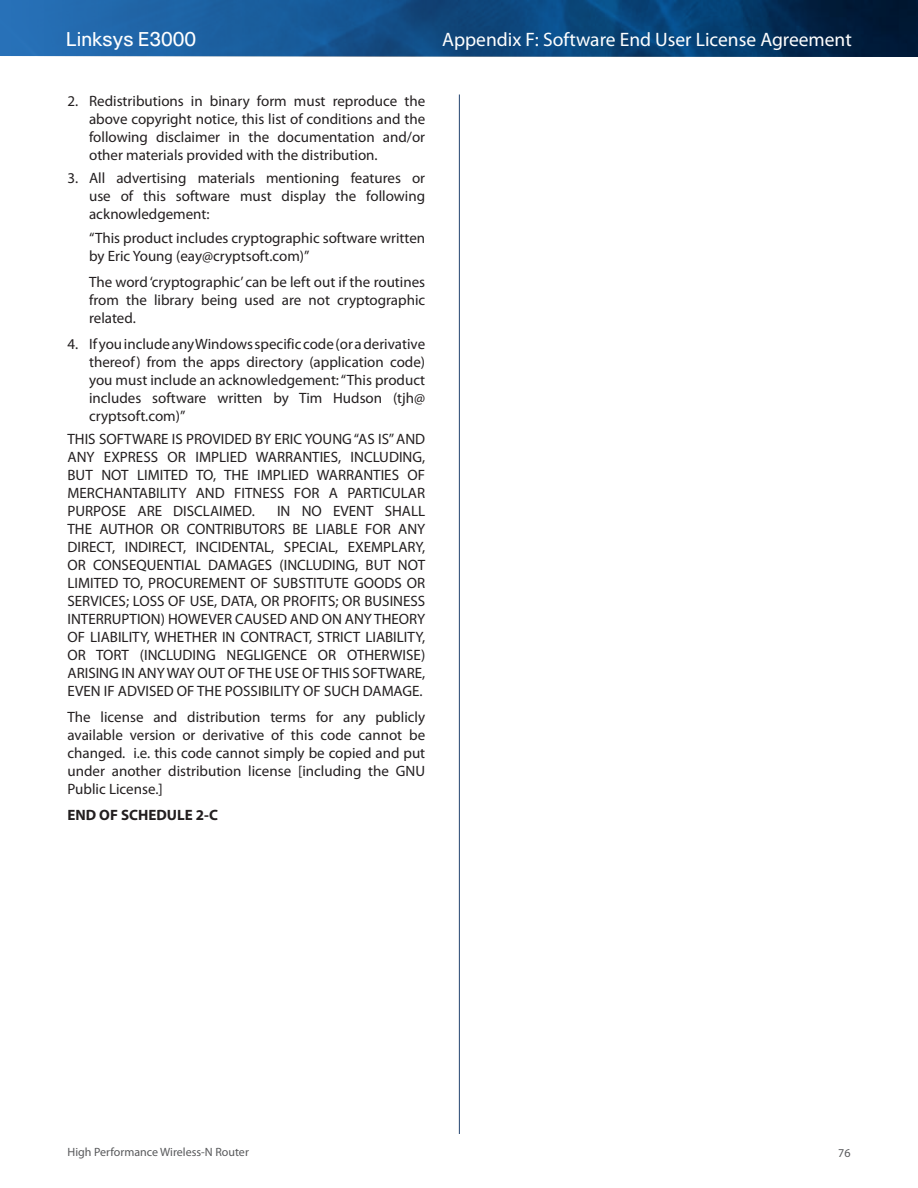
<style>
.page{position:relative;width:918px;height:1188px;background:#fff}
.page>*{position:absolute;margin:0;border:0;box-sizing:border-box;transform-origin:0 0}
.t1{font:19.5px "Myriad Pro";color:#fff}
.t2{font:19.5px "Cisco";color:#fff}
.t3{font:15px/18px "Myriad Pro";color:#231f20;text-align:justify}
.t4{font:700 15px "Myriad Pro";color:#231f20}
.t5{font:12px "Myriad Pro";color:#58595b}
</style>
<div class="page">
<img style="left:0;top:0;width:918px;height:57px">
<h1 class="t2" style="left:66px;top:28px;width:132px">Linksys E3000</h1>
<h1 class="t1" style="left:442px;top:27px;width:411px">Appendix F: Software End User License Agreement</h1>
<p class="t3" style="left:89px;top:91px;width:338px;text-indent:-22px">2. Redistributions in binary form must reproduce the above copyright notice, this list of conditions and the following disclaimer in the documentation and/or other materials provided with the distribution.</p>
<p class="t3" style="left:89px;top:169px;width:338px;text-indent:-22px">3. All advertising materials mentioning features or use of this software must display the following acknowledgement:</p>
<p class="t3" style="left:89px;top:228px;width:338px">“This product includes cryptographic software written by Eric Young (eay@cryptsoft.com)”</p>
<p class="t3" style="left:89px;top:272px;width:338px">The word ‘cryptographic’ can be left out if the routines from the library being used are not cryptographic related.</p>
<p class="t3" style="left:89px;top:334px;width:338px;text-indent:-22px">4. If you include any Windows specific code (or a derivative thereof) from the apps directory (application code) you must include an acknowledgement: “This product includes software written by Tim Hudson (tjh@ cryptsoft.com)”</p>
<p class="t3" style="left:68px;top:430px;width:359px">THIS SOFTWARE IS PROVIDED BY ERIC YOUNG “AS IS’’ AND ANY EXPRESS OR IMPLIED WARRANTIES, INCLUDING, BUT NOT LIMITED TO, THE IMPLIED WARRANTIES OF MERCHANTABILITY AND FITNESS FOR A PARTICULAR PURPOSE ARE DISCLAIMED.</p>
<p class="t3" style="left:68px;top:502px;width:359px;text-indent:210px">IN NO EVENT SHALL THE AUTHOR OR CONTRIBUTORS BE LIABLE FOR ANY DIRECT, INDIRECT, INCIDENTAL, SPECIAL, EXEMPLARY, OR CONSEQUENTIAL DAMAGES (INCLUDING, BUT NOT LIMITED TO, PROCUREMENT OF SUBSTITUTE GOODS OR SERVICES; LOSS OF USE, DATA, OR PROFITS; OR BUSINESS INTERRUPTION) HOWEVER CAUSED AND ON ANY THEORY OF LIABILITY, WHETHER IN CONTRACT, STRICT LIABILITY, OR TORT (INCLUDING NEGLIGENCE OR OTHERWISE)<br>ARISING IN ANY WAY OUT OF THE USE OF THIS SOFTWARE, EVEN IF ADVISED OF THE POSSIBILITY OF SUCH DAMAGE.</p>
<p class="t3" style="left:68px;top:708px;width:359px">The license and distribution terms for any publicly available version or derivative of this code cannot be changed. i.e. this code cannot simply be copied and put under another distribution license [including the GNU Public License.]</p>
<p class="t4" style="left:68px;top:806px;width:152px">END OF SCHEDULE 2-C</p>
<p class="t5" style="left:68px;top:1145px;width:183px">High Performance Wireless-N Router</p>
<p class="t5" style="left:838px;top:1146px;width:14px">76</p>
</div>
